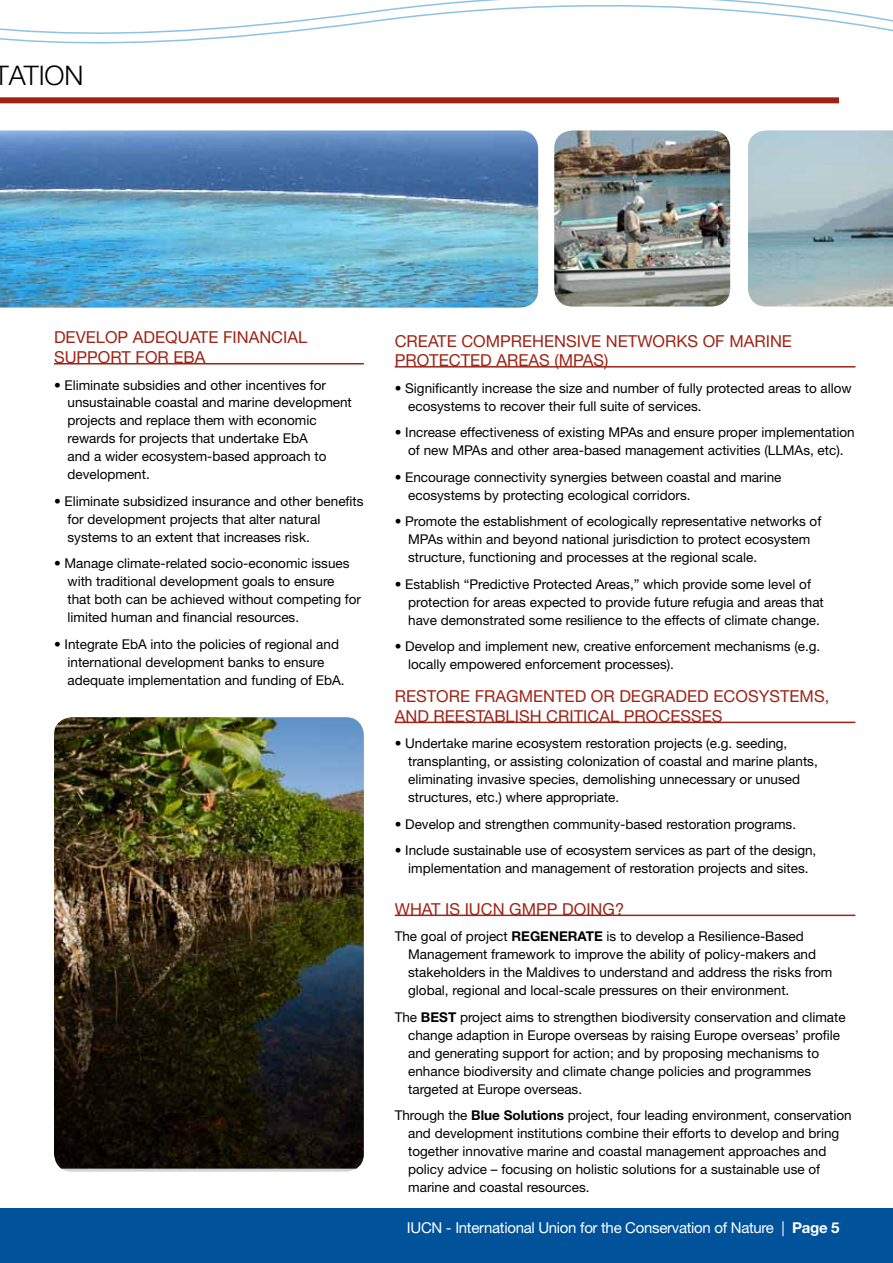
<style>
.page{position:relative;width:893px;height:1263px;background:#fff}
.page>*{position:absolute;margin:0;border:0;box-sizing:border-box;transform-origin:0 0}
.t1{font:300 27px "Helvetica Neue LT Std";color:#000}
.t2{font:16.5px/19.5px "Helvetica Neue LT Std";color:#9e2316}
.t3{font:15px "Helvetica Neue LT Std";letter-spacing:-.02em;color:#fff}
.t4{font:13.5px/18px "Helvetica Neue LT Std";color:#000}
.s1{font-weight:700}
</style>
<div class="page">
<div style="left:0;top:1207px;width:893px;height:56px;background:#00539b"></div>
<svg style="left:0;top:1169px;width:343px;height:39px"></svg>
<svg style="left:0;top:0;width:893px;height:44px"></svg>
<div style="left:0;top:97px;width:839px;height:6px;background:#9e2316"></div>
<hr style="left:395px;top:914px;width:460px;height:2px;background:#9e2316">
<img style="left:54px;top:717px;width:310px;height:452px">
<img style="left:748px;top:131px;width:145px;height:175px">
<img style="left:554px;top:131px;width:176px;height:175px">
<img style="left:0;top:131px;width:538px;height:177px">
<hr style="left:54px;top:363px;width:310px;height:1px;background:#9e2316">
<hr style="left:395px;top:366px;width:460px;height:2px;background:#9e2316">
<hr style="left:395px;top:722px;width:460px;height:1px;background:#9e2316">
<h1 class="t1" style="left:-6px;top:59px;width:16px">TATION</h1>
<p class="t2" style="left:54px;top:328px;width:255px">DEVELOP ADEQUATE FINANCIAL<br>SUPPORT FOR EbA</p>
<p class="t4" style="left:68px;top:375px;width:286px;text-indent:-14px">• Eliminate subsidies and other incentives for unsustainable coastal and marine development projects and replace them with economic rewards for projects that undertake EbA<br>and a wider ecosystem-based approach to development.</p>
<p class="t4" style="left:68px;top:492px;width:298px;text-indent:-14px">• Eliminate subsidized insurance and other benefits for development projects that alter natural systems to an extent that increases risk.</p>
<p class="t4" style="left:68px;top:554px;width:295px;text-indent:-14px">• Manage climate-related socio-economic issues with traditional development goals to ensure that both can be achieved without competing for limited human and financial resources.</p>
<p class="t4" style="left:68px;top:635px;width:279px;text-indent:-14px">• Integrate EbA into the policies of regional and international development banks to ensure adequate implementation and funding of EbA.</p>
<p class="t2" style="left:395px;top:331px;width:399px">CREATE COMPREHENSIVE NETWORKS OF MARINE<br>PROTECTED AREAS (MPAS)</p>
<p class="t4" style="left:408px;top:379px;width:445px;text-indent:-14px">• Significantly increase the size and number of fully protected areas to allow ecosystems to recover their full suite of services.</p>
<p class="t4" style="left:395px;top:423px;width:461px;text-align:center">• Increase effectiveness of existing MPAs and ensure proper implementation of new MPAs and other area-based management activities (LLMAs, etc).</p>
<p class="t4" style="left:408px;top:468px;width:375px;text-indent:-14px">• Encourage connectivity synergies between coastal and marine ecosystems by protecting ecological corridors.</p>
<p class="t4" style="left:408px;top:512px;width:415px;text-indent:-14px">• Promote the establishment of ecologically representative networks of<br>MPAs within and beyond national jurisdiction to protect ecosystem structure, functioning and processes at the regional scale.</p>
<p class="t4" style="left:408px;top:575px;width:417px;text-indent:-14px">• Establish “Predictive Protected Areas,” which provide some level of protection for areas expected to provide future refugia and areas that have demonstrated some resilience to the effects of climate change.</p>
<p class="t4" style="left:408px;top:637px;width:414px;text-indent:-14px">• Develop and implement new, creative enforcement mechanisms (e.g. locally empowered enforcement processes).</p>
<p class="t2" style="left:395px;top:686px;width:436px">RESTORE FRAGMENTED OR DEGRADED ECOSYSTEMS,<br>AND REESTABLISH CRITICAL PROCESSES</p>
<p class="t4" style="left:408px;top:734px;width:411px;text-indent:-14px">• Undertake marine ecosystem restoration projects (e.g. seeding, transplanting, or assisting colonization of coastal and marine plants, eliminating invasive species, demolishing unnecessary or unused structures, etc.) where appropriate.</p>
<p class="t4" style="left:395px;top:815px;width:403px">• Develop and strengthen community-based restoration programs.</p>
<p class="t4" style="left:395px;top:841px;width:423px;text-align:center">• Include sustainable use of ecosystem services as part of the design, implementation and management of restoration projects and sites.</p>
<p class="t2" style="left:395px;top:899px;width:27px">What</p>
<p class="t2" style="left:445px;top:899px;width:36px">is Iucn</p>
<p class="t2" style="left:509px;top:899px;width:13px">gmpp</p>
<p class="t2" style="left:562px;top:899px;width:12px">doing</p>
<p class="t2" style="left:615px;top:899px;width:11px">?</p>
<p class="t4" style="left:408px;top:927px;width:426px;text-indent:-14px">The goal of project <span class="s1">REGENERATE</span> is to develop a Resilience-Based Management framework to improve the ability of policy-makers and stakeholders in the Maldives to understand and address the risks from global, regional and local-scale pressures on their environment.</p>
<p class="t4" style="left:408px;top:1007px;width:439px;text-indent:-14px">The <span class="s1">BEST</span> project aims to strengthen biodiversity conservation and climate change adaption in Europe overseas by raising Europe overseas’ profile and generating support for action; and by proposing mechanisms to enhance biodiversity and climate change policies and programmes targeted at Europe overseas.</p>
<p class="t4" style="left:408px;top:1106px;width:445px;text-indent:-14px">Through the <span class="s1">Blue Solutions</span> project, four leading environment, conservation and development institutions combine their efforts to develop and bring together innovative marine and coastal management approaches and policy advice – focusing on holistic solutions for a sustainable use of marine and coastal resources.</p>
<p class="t3" style="left:407px;top:1219px;width:434px">IUCN - International Union for the Conservation of Nature | <span class="s1">Page 5</span></p>
</div>
